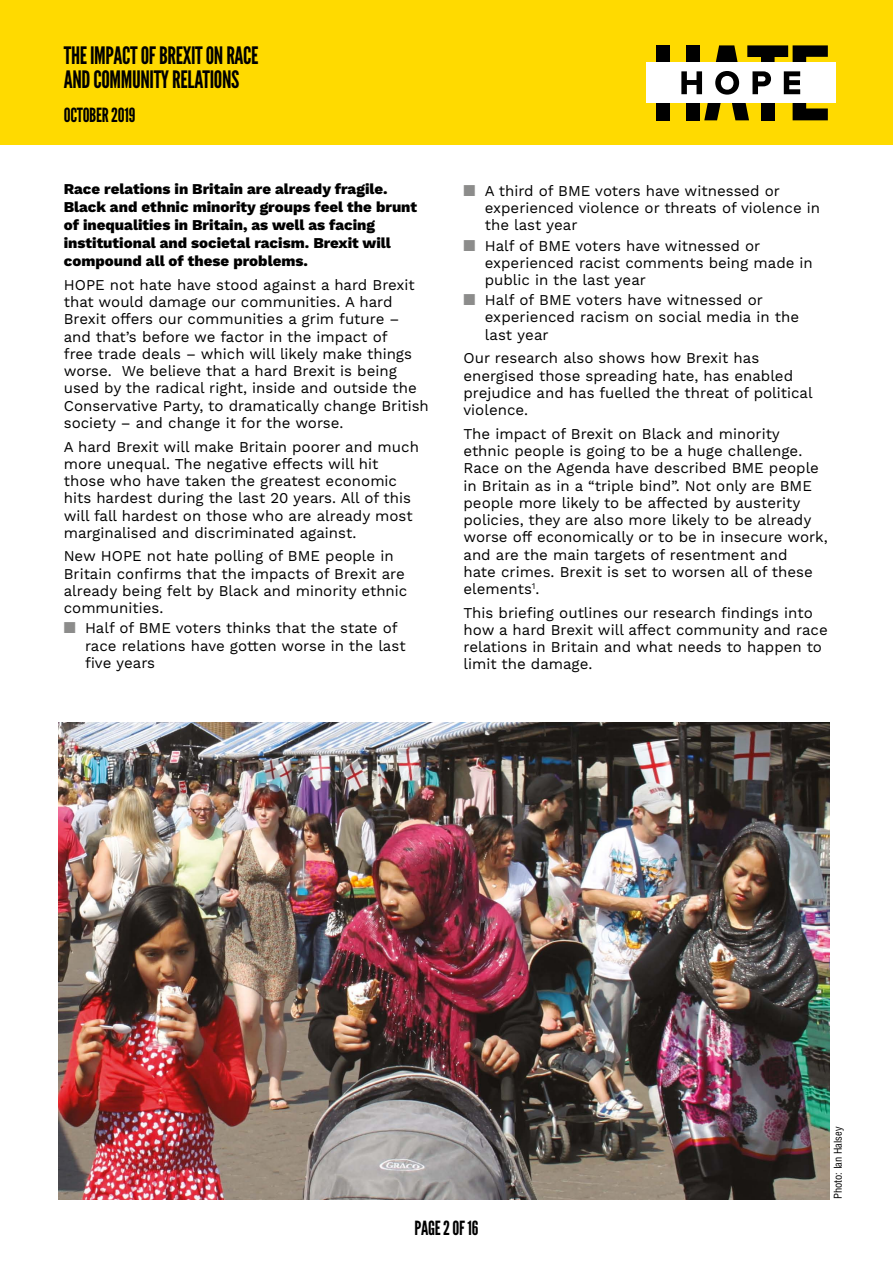
<style>
.page{position:relative;width:893px;height:1263px;background:#fff}
.page>*{position:absolute;margin:0;border:0;box-sizing:border-box;transform-origin:0 0}
.t1{font:24px/24px "League Gothic";letter-spacing:-.015em;color:#000}
.t2{font:19.5px "League Gothic";letter-spacing:-.015em;color:#000}
.t3{font:15px/17.2px "Work Sans";color:#000}
.t4{font:800 15px/18px "Work Sans";color:#000}
.t5{font:condensed 10.5px "Helvetica";color:#000}
.s1{color:#8c8c8b}
</style>
<div class="page">
<div style="left:0;top:0;width:893px;height:145px;background:#ffda00"></div>
<div style="left:686px;top:45px;width:13px;height:18px;background:#000"></div>
<div style="left:656px;top:103px;width:14px;height:17px;background:#000"></div>
<div style="left:656px;top:45px;width:14px;height:18px;background:#000"></div>
<svg style="left:704px;top:103px;width:17px;height:17px"></svg>
<div style="left:686px;top:103px;width:13px;height:17px;background:#000"></div>
<svg style="left:732px;top:103px;width:17px;height:17px"></svg>
<svg style="left:716px;top:45px;width:22px;height:18px"></svg>
<div style="left:761px;top:103px;width:14px;height:17px;background:#000"></div>
<svg style="left:747px;top:45px;width:81px;height:18px"></svg>
<svg style="left:793px;top:103px;width:35px;height:17px"></svg>
<div style="left:646px;top:63px;width:190px;height:40px;background:#fff"></div>
<svg style="left:681px;top:71px;width:21px;height:23px"></svg>
<svg style="left:715px;top:71px;width:24px;height:24px"></svg>
<svg style="left:752px;top:71px;width:19px;height:23px"></svg>
<svg style="left:784px;top:71px;width:16px;height:23px"></svg>
<img style="left:58px;top:723px;width:771px;height:476px">
<h1 class="t1" style="left:64px;top:44px;width:196px">THE IMPACT OF BREXIT ON RACE<br>AND COMMUNITY RELATIONS</h1>
<h2 class="t2" style="left:64px;top:104px;width:73px">OCTOBER 2019</h2>
<p class="t4" style="left:64px;top:181px;width:355px">Race relations in Britain are already fragile.<br>Black and ethnic minority groups feel the brunt of inequalities in Britain, as well as facing institutional and societal racism. Brexit will compound all of these problems.</p>
<p class="t3" style="left:64px;top:277px;width:367px">HOPE not hate have stood against a hard Brexit that would damage our communities. A hard Brexit offers our communities a grim future – and that’s before we factor in the impact of<br>free trade deals – which will likely make things worse. We believe that a hard Brexit is being used by the radical right, inside and outside the Conservative Party, to dramatically change British society – and change it for the worse.</p>
<p class="t3" style="left:64px;top:438px;width:357px">A hard Brexit will make Britain poorer and much more unequal. The negative effects will hit those who have taken the greatest economic hits hardest during the last 20 years. All of this will fall hardest on those who are already most marginalised and discriminated against.</p>
<p class="t3" style="left:64px;top:548px;width:345px">New HOPE not hate polling of BME people in Britain confirms that the impacts of Brexit are already being felt by Black and minority ethnic communities.</p>
<p class="t3" style="left:85px;top:620px;width:322px;text-indent:-21px"><span class="s1">■</span> Half of BME voters thinks that the state of race relations have gotten worse in the last five years</p>
<p class="t3" style="left:485px;top:183px;width:337px;text-indent:-21px"><span class="s1">■</span> A third of BME voters have witnessed or experienced violence or threats of violence in the last year</p>
<p class="t3" style="left:485px;top:237px;width:330px;text-indent:-21px"><span class="s1">■</span> Half of BME voters have witnessed or experienced racist comments being made in public in the last year</p>
<p class="t3" style="left:485px;top:292px;width:316px;text-indent:-21px"><span class="s1">■</span> Half of BME voters have witnessed or experienced racism on social media in the last year</p>
<p class="t3" style="left:463px;top:350px;width:351px">Our research also shows how Brexit has energised those spreading hate, has enabled prejudice and has fuelled the threat of political violence.</p>
<p class="t3" style="left:463px;top:426px;width:366px">The impact of Brexit on Black and minority ethnic people is going to be a huge challenge.<br>Race on the Agenda have described BME people in Britain as in a “triple bind”. Not only are BME people more likely to be affected by austerity policies, they are also more likely to be already worse off economically or to be in insecure work, and are the main targets of resentment and<br>hate crimes. Brexit is set to worsen all of these elements<sup>1</sup>.</p>
<p class="t3" style="left:463px;top:605px;width:366px">This briefing outlines our research findings into how a hard Brexit will affect community and race relations in Britain and what needs to happen to limit the damage.</p>
<p class="t5" style="left:831px;top:1199px;width:74px;rotate:-90deg">Photo: Ian Halsey</p>
<h2 class="t2" style="left:415px;top:1216px;width:65px">PAGE 2 OF 16</h2>
</div>
